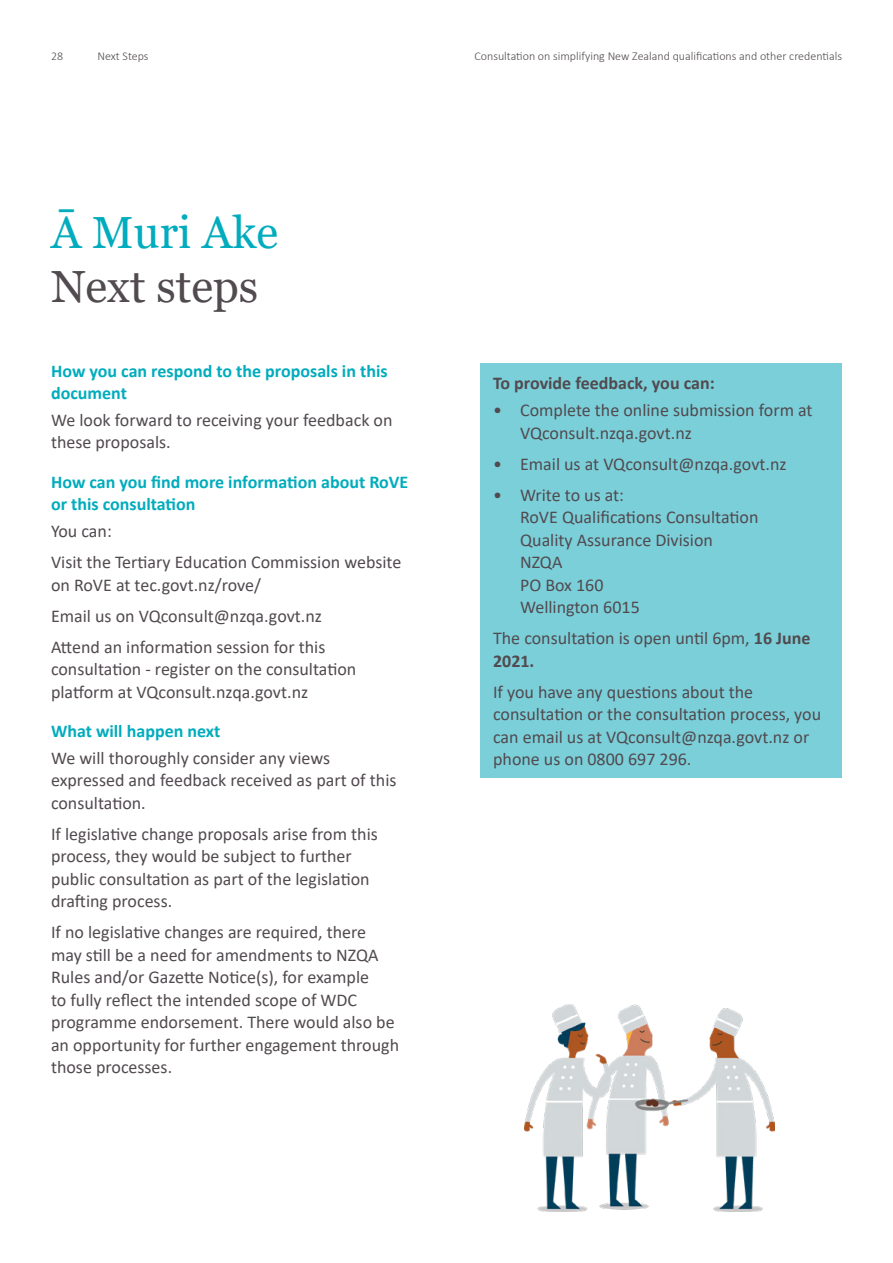
<style>
.page{position:relative;width:893px;height:1263px;background:#fff}
.page>*{position:absolute;margin:0;border:0;box-sizing:border-box;transform-origin:0 0}
.t1{font:45px "Georgia";color:#514a4f}
.t2{font:45px "Georgia";color:#00acbd}
.t3{font:18px/22.5px "Calibri";color:#514a4f}
.t4{font:700 18px/22.5px "Calibri";color:#00acbd}
.t5{font:700 18px "Calibri";color:#514a4f}
.t6{font:300 12px "Calibri";color:#514a4f}
.s1{font-weight:700}
</style>
<div class="page">
<img style="left:525px;top:1005px;width:249px;height:207px">
<div style="left:480px;top:363px;width:362px;height:415px;background:#7bcfd9"></div>
<p class="t6" style="left:51px;top:49px;width:14px">28</p>
<p class="t6" style="left:474px;top:49px;width:369px">Consultation on simplifying New Zealand qualifications and other credentials</p>
<p class="t6" style="left:97px;top:49px;width:53px">Next Steps</p>
<h1 class="t2" style="left:51px;top:206px;width:229px">Ā Muri Ake</h1>
<h1 class="t1" style="left:51px;top:260px;width:209px">Next steps</h1>
<p class="t4" style="left:51px;top:359px;width:338px">How you can respond to the proposals in this document</p>
<p class="t3" style="left:51px;top:408px;width:343px">We look forward to receiving your feedback on these proposals.</p>
<p class="t4" style="left:51px;top:470px;width:359px">How can you find more information about RoVE or this consultation</p>
<p class="t3" style="left:51px;top:515px;width:352px;line-height:31px">You can:<br>Visit the Tertiary Education Commission website</p>
<p class="t3" style="left:51px;top:569px;width:276px;line-height:31px">on RoVE at tec.govt.nz/rove/<br>Email us on VQconsult@nzqa.govt.nz<br>Attend an information session for this</p>
<p class="t3" style="left:51px;top:657px;width:307px">consultation - register on the consultation platform at VQconsult.nzqa.govt.nz</p>
<p class="t4" style="left:51px;top:720px;width:171px">What will happen next</p>
<p class="t3" style="left:51px;top:746px;width:347px">We will thoroughly consider any views expressed and feedback received as part of this consultation.</p>
<p class="t3" style="left:51px;top:822px;width:328px">If legislative change proposals arise from this process, they would be subject to further public consultation as part of the legislation drafting process.</p>
<p class="t3" style="left:51px;top:921px;width:350px">If no legislative changes are required, there may still be a need for amendments to NZQA Rules and/or Gazette Notice(s), for example<br>to fully reflect the intended scope of WDC programme endorsement. There would also be an opportunity for further engagement through those processes.</p>
<p class="t5" style="left:493px;top:371px;width:223px">To provide feedback, you can:</p>
<p class="t3" style="left:520px;top:398px;width:294px;text-indent:-27px">• Complete the online submission form at<br>VQconsult.nzqa.govt.nz</p>
<p class="t3" style="left:493px;top:452px;width:295px">• Email us at VQconsult@nzqa.govt.nz</p>
<p class="t3" style="left:520px;top:483px;width:240px;text-indent:-27px">• Write to us at:<br>RoVE Qualifications Consultation<br>Quality Assurance Division<br>NZQA<br>PO Box 160<br>Wellington 6015</p>
<p class="t3" style="left:493px;top:626px;width:319px">The consultation is open until 6pm, <span class="s1">16 June<br>2021.</span></p>
<p class="t3" style="left:493px;top:680px;width:330px">If you have any questions about the consultation or the consultation process, you can email us at VQconsult@nzqa.govt.nz or phone us on 0800 697 296.</p>
</div>
